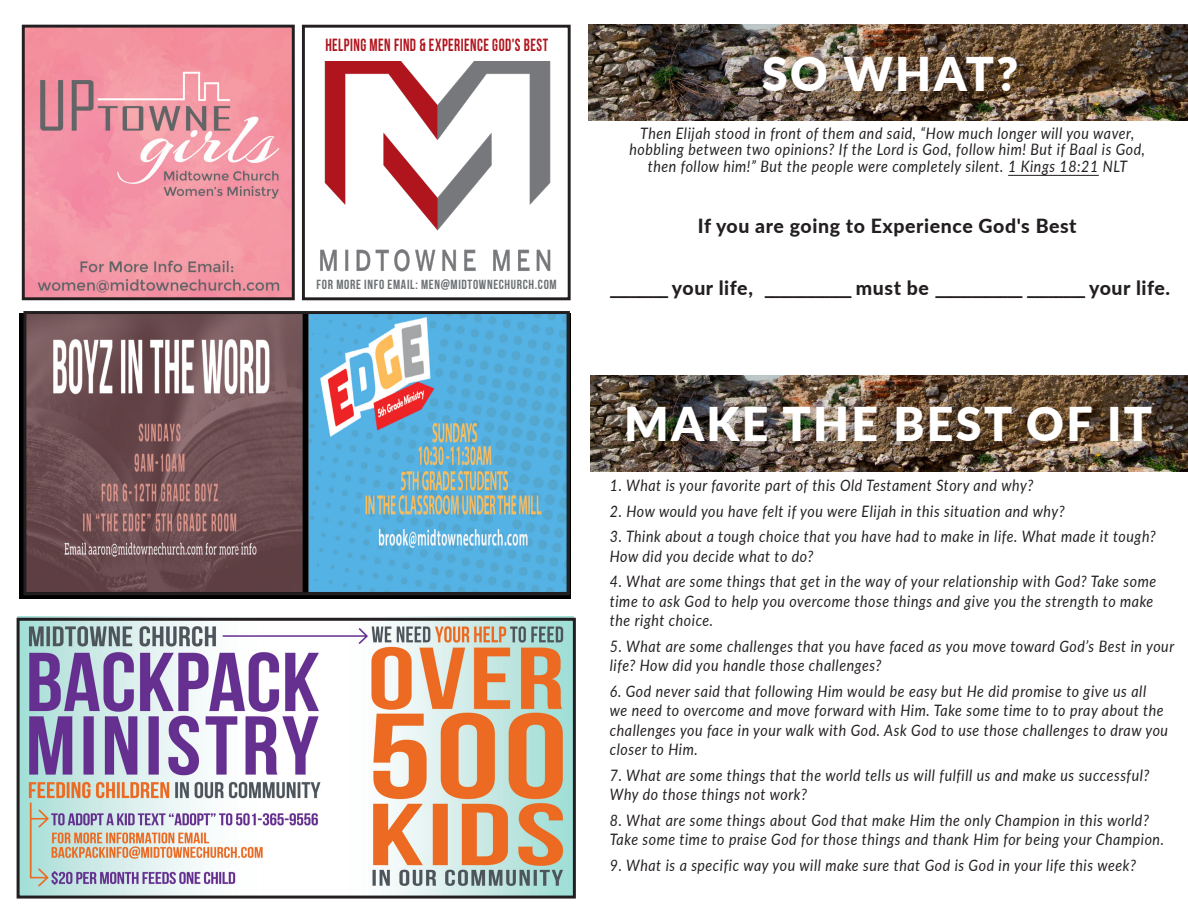
<style>
.page{position:relative;width:1188px;height:918px;background:#fff}
.page>*{position:absolute;margin:0;border:0;box-sizing:border-box;transform-origin:0 0}
.t1{font:900 46.5px "Lato";letter-spacing:.05em;color:#fff}
.t2{font:800 19.5px "Lato";letter-spacing:.03em;color:#231f20}
.t3{font:700 17.7px "Bebas Neue";letter-spacing:.03em;color:#b0151e;scale:.86 1}
.t4{font:italic 15.75px/19.5px "Lato";letter-spacing:.04em;color:#231f20;scale:.9 1}
.t5{font:700 13.2px "Bebas Neue";letter-spacing:.05em;color:#6d7174}
</style>
<div class="page">
<img style="left:590px;top:376px;width:598px;height:96px">
<img style="left:589px;top:25px;width:599px;height:96px">
<hr style="left:1008px;top:175px;width:91px;height:1px;background:#231f20">
<div style="left:302px;top:25px;width:269px;height:275px;border:3px solid #231f20"></div>
<img style="left:320px;top:61px;width:231px;height:211px">
<img style="left:26px;top:29px;width:265px;height:267px">
<div style="left:22px;top:25px;width:273px;height:275px;border:3px solid #231f20"></div>
<img style="left:19px;top:314px;width:552px;height:285px">
<div style="left:23px;top:311px;width:547px;height:284px;border:3px solid #231f20"></div>
<img style="left:18px;top:617px;width:555px;height:278px">
<div style="left:17px;top:618px;width:559px;height:281px;border:3px solid #231f20"></div>
<p class="t3" style="left:325px;top:35px;width:261px">HELPING MEN FIND &amp; EXPERIENCE GOD'S BEST</p>
<p class="t5" style="left:317px;top:277px;width:242px">FOR MORE INFO EMAIL: MEN@MIDTOWNECHURCH.COM</p>
<p class="t1" style="left:762px;top:39px;width:258px">SO WHAT?</p>
<p class="t4" style="left:629px;top:124px;width:574px;line-height:16.5px;text-align:center">Then Elijah stood in front of them and said, “How much longer will you waver, hobbling between two opinions? If the Lord is God, follow him! But if Baal is God, then follow him!” But the people were completely silent. 1 Kings 18:21 NLT</p>
<p class="t2" style="left:698px;top:212px;width:380px">If you are going to Experience God's Best</p>
<p class="t2" style="left:610px;top:273px;width:562px">________ your life, ____________ must be ____________ ________ your life.</p>
<p class="t1" style="left:624px;top:389px;width:529px">MAKE THE BEST OF IT</p>
<p class="t4" style="left:610px;top:475px;width:472px">1. What is your favorite part of this Old Testament Story and why?</p>
<p class="t4" style="left:610px;top:500px;width:507px">2. How would you have felt if you were Elijah in this situation and why?</p>
<p class="t4" style="left:610px;top:526px;width:608px">3. Think about a tough choice that you have had to make in life. What made it tough?<br>How did you decide what to do?</p>
<p class="t4" style="left:610px;top:571px;width:609px">4. What are some things that get in the way of your relationship with God? Take some time to ask God to help you overcome those things and give you the strength to make the right choice.</p>
<p class="t4" style="left:610px;top:635px;width:629px">5. What are some challenges that you have faced as you move toward God’s Best in your life? How did you handle those challenges?</p>
<p class="t4" style="left:610px;top:680px;width:622px">6. God never said that following Him would be easy but He did promise to give us all<br>we need to overcome and move forward with Him. Take some time to to pray about the challenges you face in your walk with God. Ask God to use those challenges to draw you closer to Him.</p>
<p class="t4" style="left:610px;top:764px;width:601px">7. What are some things that the world tells us will fulfill us and make us successful?<br>Why do those things not work?</p>
<p class="t4" style="left:610px;top:809px;width:617px">8. What are some things about God that make Him the only Champion in this world?<br>Take some time to praise God for those things and thank Him for being your Champion.</p>
<p class="t4" style="left:610px;top:854px;width:586px">9. What is a specific way you will make sure that God is God in your life this week?</p>
</div>
